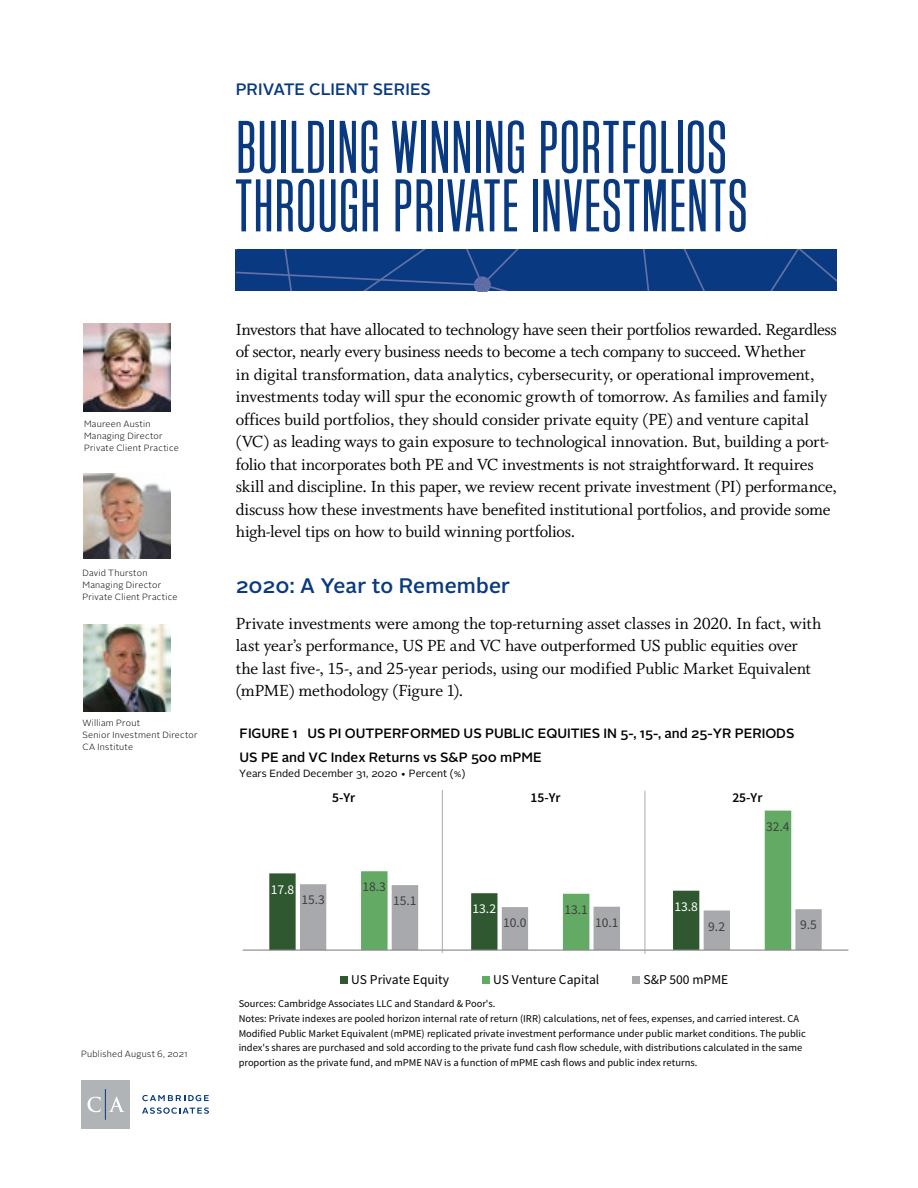
<style>
.page{position:relative;width:918px;height:1188px;background:#fff}
.page>*{position:absolute;margin:0;border:0;box-sizing:border-box;transform-origin:0 0}
.t1{font:78px/58.5px "Block Gothic RR Light Extra Cond";letter-spacing:.005em;color:#083981}
.t2{font:500 21px "Alright Sans";letter-spacing:.005em;color:#083981}
.t3{font:18px/22.5px "Whitman";letter-spacing:-.01em;color:#000}
.t4{font:500 16.5px "Alright Sans";color:#083981}
.t5{font:500 13.5px/23.5px "Alright Sans";color:#000}
.t6{font:13.5px "Source Sans Pro";color:#000}
.t7{font:13.5px "Source Sans Pro";color:#404040}
.t8{font:600 13.5px "Source Sans Pro";letter-spacing:-.005em;color:#000}
.t9{font:13.5px "Source Sans Pro";color:#fff}
.t10{font:10.5px/14.9px "Source Sans Pro";color:#000}
.t11{font:10.5px "Alright Sans";color:#000}
.t12{font:300 9px/12px "Alright Sans";letter-spacing:.025em;color:#000}
</style>
<div class="page">
<div style="left:81px;top:1080px;width:49px;height:49px;background:#b1b4b6"></div>
<svg style="left:87px;top:1097px;width:14px;height:15px"></svg>
<svg style="left:109px;top:1097px;width:16px;height:15px"></svg>
<svg style="left:142px;top:1095px;width:67px;height:6px"></svg>
<svg style="left:142px;top:1107px;width:67px;height:7px"></svg>
<hr style="left:105px;top:1089px;width:1px;height:31px;background:#083981">
<svg style="left:236px;top:249px;width:601px;height:42px;background:#0c3b82"></svg>
<img style="left:84px;top:324px;width:87px;height:87px">
<img style="left:84px;top:624px;width:87px;height:88px">
<img style="left:84px;top:473px;width:87px;height:86px">
<svg style="left:361px;top:811px;width:430px;height:62px"></svg>
<svg style="left:269px;top:873px;width:553px;height:77px"></svg>
<hr style="left:243px;top:950px;width:605px;height:1px;background:#868686">
<div style="left:340px;top:976px;width:8px;height:7px;background:#2f5830"></div>
<div style="left:482px;top:976px;width:8px;height:7px;background:#63ab64"></div>
<div style="left:633px;top:976px;width:7px;height:7px;background:#a7a9ac"></div>
<hr style="left:442px;top:790px;width:1px;height:163px;background:#a7a9ac">
<hr style="left:645px;top:791px;width:1px;height:163px;background:#a7a9ac">
<p class="t12" style="left:84px;top:418px;width:97px">Maureen Austin<br>Managing Director<br>Private Client Practice</p>
<p class="t12" style="left:83px;top:567px;width:97px">David Thurston<br>Managing Director<br>Private Client Practice</p>
<p class="t12" style="left:83px;top:717px;width:117px">William Prout<br>Senior Investment Director<br>CA Institute</p>
<p class="t12" style="left:81px;top:1048px;width:108px">Published August 6, 2021</p>
<p class="t4" style="left:236px;top:77px;width:197px">PRIVATE CLIENT SERIES</p>
<h1 class="t1" style="left:236px;top:119px;width:514px">BUILDING WINNING PORTFOLIOS<br>THROUGH PRIVATE INVESTMENTS</h1>
<p class="t3" style="left:236px;top:319px;width:603px">Investors that have allocated to technology have seen their portfolios rewarded. Regardless of sector, nearly every business needs to become a tech company to succeed. Whether<br>in digital transformation, data analytics, cybersecurity, or operational improvement, investments today will spur the economic growth of tomorrow. As families and family offices build portfolios, they should consider private equity (PE) and venture capital (VC) as leading ways to gain exposure to technological innovation. But, building a port&shy;folio that incorporates both PE and VC investments is not straightforward. It requires skill and discipline. In this paper, we review recent private investment (PI) performance, discuss how these investments have benefited institutional portfolios, and provide some high-level tips on how to build winning portfolios.</p>
<p class="t2" style="left:236px;top:571px;width:276px">2020: A Year to Remember</p>
<p class="t3" style="left:236px;top:613px;width:587px">Private investments were among the top-returning asset classes in 2020. In fact, with last year’s performance, US PE and VC have outperformed US public equities over the last five-, 15-, and 25-year periods, using our modified Public Market Equivalent (mPME) methodology (Figure 1).</p>
<p class="t5" style="left:240px;top:722px;width:556px">FIGURE 1 US PI OUTPERFORMED US PUBLIC EQUITIES IN 5-, 15-, and 25-YR PERIODS<br>US PE and VC Index Returns vs S&amp;P 500 mPME</p>
<p class="t11" style="left:239px;top:766px;width:228px">Years Ended December 31, 2020 • Percent (%)</p>
<p class="t8" style="left:332px;top:789px;width:25px">5-Yr</p>
<p class="t8" style="left:531px;top:789px;width:32px">15-Yr</p>
<p class="t8" style="left:732px;top:789px;width:32px">25-Yr</p>
<p class="t9" style="left:271px;top:881px;width:25px">17.8</p>
<p class="t7" style="left:301px;top:891px;width:25px">15.3</p>
<p class="t7" style="left:363px;top:879px;width:25px">18.3</p>
<p class="t7" style="left:393px;top:892px;width:25px">15.1</p>
<p class="t9" style="left:473px;top:901px;width:25px">13.2</p>
<p class="t9" style="left:674px;top:898px;width:25px">13.8</p>
<p class="t7" style="left:564px;top:901px;width:25px">13.1</p>
<p class="t7" style="left:766px;top:818px;width:25px">32.4</p>
<p class="t7" style="left:595px;top:914px;width:25px">10.1</p>
<p class="t7" style="left:800px;top:916px;width:18px">9.5</p>
<p class="t7" style="left:503px;top:914px;width:25px">10.0</p>
<p class="t7" style="left:708px;top:918px;width:18px">9.2</p>
<p class="t6" style="left:351px;top:971px;width:99px">US Private Equity</p>
<p class="t6" style="left:493px;top:971px;width:108px">US Venture Capital</p>
<p class="t6" style="left:644px;top:971px;width:86px">S&amp;P 500 mPME</p>
<p class="t10" style="left:239px;top:996px;width:569px">Sources: Cambridge Associates LLC and Standard &amp; Poor's.<br>Notes: Private indexes are pooled horizon internal rate of return (IRR) calculations, net of fees, expenses, and carried interest. CA Modified Public Market Equivalent (mPME) replicated private investment performance under public market conditions. The public index's shares are purchased and sold according to the private fund cash flow schedule, with distributions calculated in the same proportion as the private fund, and mPME NAV is a function of mPME cash flows and public index returns.</p>
</div>
